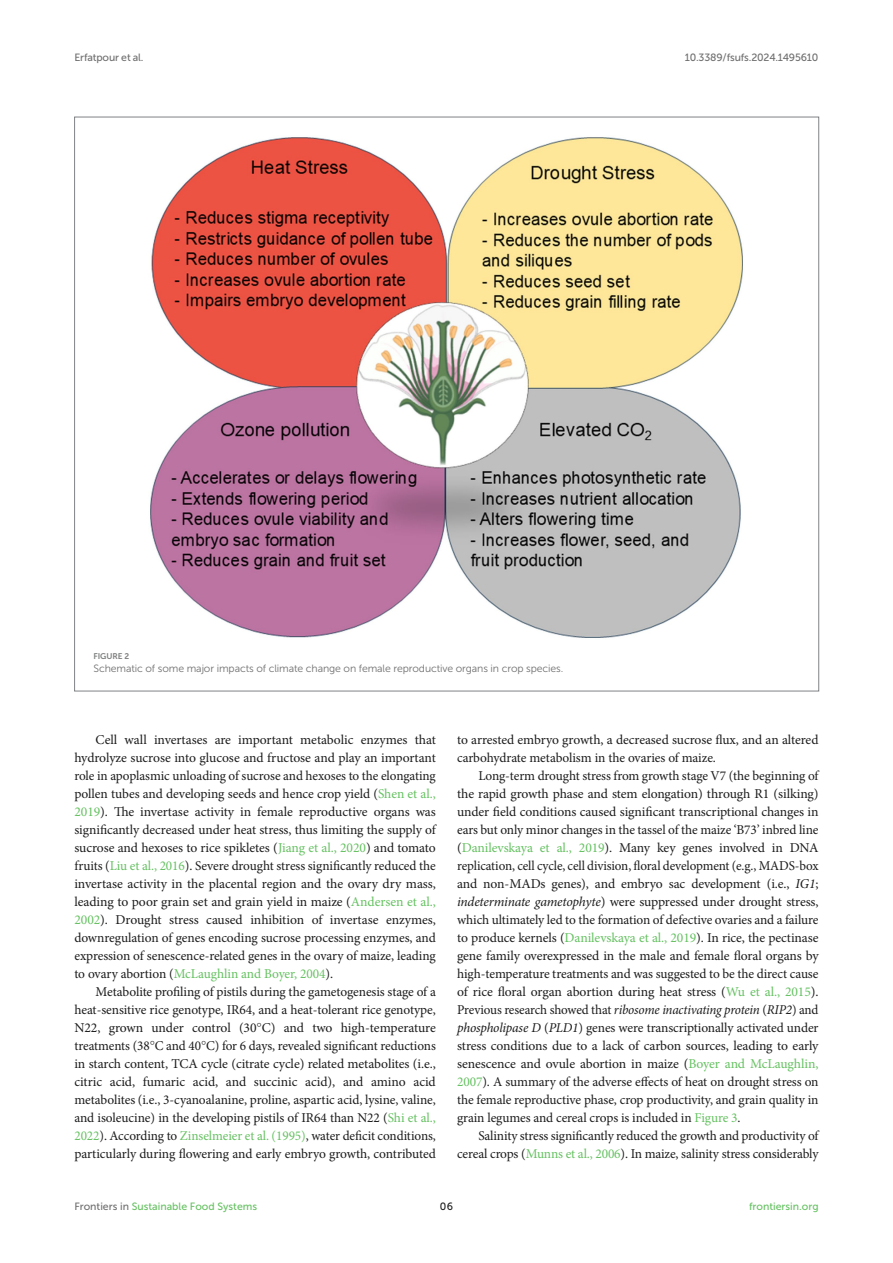
<style>
.page{position:relative;width:893px;height:1263px;background:#fff}
.page>*{position:absolute;margin:0;border:0;box-sizing:border-box;transform-origin:0 0}
.TEXT{font:13.5px/18px "Minion Pro";letter-spacing:-.01em;color:#1b1c1b;text-align:justify}
.FIG_LEG{font:10.5px "Museo Sans 300";letter-spacing:-.01em;color:#706f70}
.t1{font:10.5px "Museo Sans 500";color:#65c161}
.t2{font:10.5px "Museo Sans 500";letter-spacing:-.015em;color:#706f70}
.t3{font:10.5px "Museo Sans 500";color:#1b1c1b}
.FIG_HD{font:8.25px "Museo Sans 700";letter-spacing:-.01em;color:#7e7f7f}
.s1{color:#65c161}
.s2{font-family:"STIX"}
.s3{font-style:italic}
.s4{color:#706f70}
</style>
<div class="page">
<img style="left:150px;top:137px;width:593px;height:501px">
<p class="t2" style="left:74px;top:51px;width:71px">Erfatpour et al.</p>
<p class="t2" style="left:685px;top:51px;width:135px">10.3389/fsufs.2024.1495610</p>
<p class="FIG_HD" style="left:94px;top:651px;width:37px">FIGURE 2</p>
<p class="FIG_LEG" style="left:94px;top:663px;width:471px">Schematic of some major impacts of climate change on female reproductive organs in crop species.</p>
<p class="TEXT" style="left:74px;top:731px;width:363px;text-indent:21px">Cell wall invertases are important metabolic enzymes that hydrolyze sucrose into glucose and fructose and play an important role in apoplasmic unloading of sucrose and hexoses to the elongating pollen tubes and developing seeds and hence crop yield (<span class="s1">Shen et al., 2019</span>). The invertase activity in female reproductive organs was significantly decreased under heat stress, thus limiting the supply of sucrose and hexoses to rice spikletes (<span class="s1">Jiang et al., 2020</span>) and tomato fruits (<span class="s1">Liu et al., 2016</span>). Severe drought stress significantly reduced the invertase activity in the placental region and the ovary dry mass, leading to poor grain set and grain yield in maize (<span class="s1">Andersen et al., 2002</span>). Drought stress caused inhibition of invertase enzymes, downregulation of genes encoding sucrose processing enzymes, and expression of senescence-related genes in the ovary of maize, leading to ovary abortion (<span class="s1">McLaughlin and Boyer, 2004</span>).</p>
<p class="TEXT" style="left:74px;top:983px;width:363px;text-indent:21px">Metabolite profiling of pistils during the gametogenesis stage of a heat-sensitive rice genotype, IR64, and a heat-tolerant rice genotype, N22, grown under control (30<span class="s2">°</span>C) and two high-temperature treatments (38<span class="s2">°</span>C and 40<span class="s2">°</span>C) for 6 days, revealed significant reductions in starch content, TCA cycle (citrate cycle) related metabolites (i.e., citric acid, fumaric acid, and succinic acid), and amino acid metabolites (i.e., 3-cyanoalanine, proline, aspartic acid, lysine, valine, and isoleucine) in the developing pistils of IR64 than N22 (<span class="s1">Shi et al., 2022</span>). According to <span class="s1">Zinselmeier et al. (1995)</span>, water deficit conditions, particularly during flowering and early embryo growth, contributed</p>
<p class="TEXT" style="left:457px;top:731px;width:363px">to arrested embryo growth, a decreased sucrose flux, and an altered carbohydrate metabolism in the ovaries of maize.</p>
<p class="TEXT" style="left:457px;top:767px;width:363px;text-indent:21px">Long-term drought stress from growth stage V7 (the beginning of the rapid growth phase and stem elongation) through R1 (silking) under field conditions caused significant transcriptional changes in ears but only minor changes in the tassel of the maize ‘B73’ inbred line (<span class="s1">Danilevskaya et al., 2019</span>). Many key genes involved in DNA replication, cell cycle, cell division, floral development (e.g., MADS-box and non-MADs genes), and embryo sac development (i.e., <span class="s3">IG1</span>; <span class="s3">indeterminate gametophyte</span>) were suppressed under drought stress, which ultimately led to the formation of defective ovaries and a failure to produce kernels (<span class="s1">Danilevskaya et al., 2019</span>). In rice, the pectinase gene family overexpressed in the male and female floral organs by high-temperature treatments and was suggested to be the direct cause of rice floral organ abortion during heat stress (<span class="s1">Wu et al., 2015</span>).<br>Previous research showed that <span class="s3">ribosome inactivating protein</span> (<span class="s3">RIP2</span>) and <span class="s3">phospholipase D</span> (<span class="s3">PLD1</span>) genes were transcriptionally activated under stress conditions due to a lack of carbon sources, leading to early senescence and ovule abortion in maize (<span class="s1">Boyer and McLaughlin, 2007</span>). A summary of the adverse effects of heat on drought stress on the female reproductive phase, crop productivity, and grain quality in grain legumes and cereal crops is included in <span class="s1">Figure 3</span>.</p>
<p class="TEXT" style="left:457px;top:1127px;width:363px;text-align:right">Salinity stress significantly reduced the growth and productivity of cereal crops (<span class="s1">Munns et al., 2006</span>). In maize, salinity stress considerably</p>
<p class="t1" style="left:74px;top:1200px;width:184px"><span class="s4">Frontiers in</span> Sustainable Food Systems</p>
<p class="t3" style="left:440px;top:1200px;width:15px">06</p>
<p class="t1" style="left:749px;top:1200px;width:71px">frontiersin.org</p>
</div>
